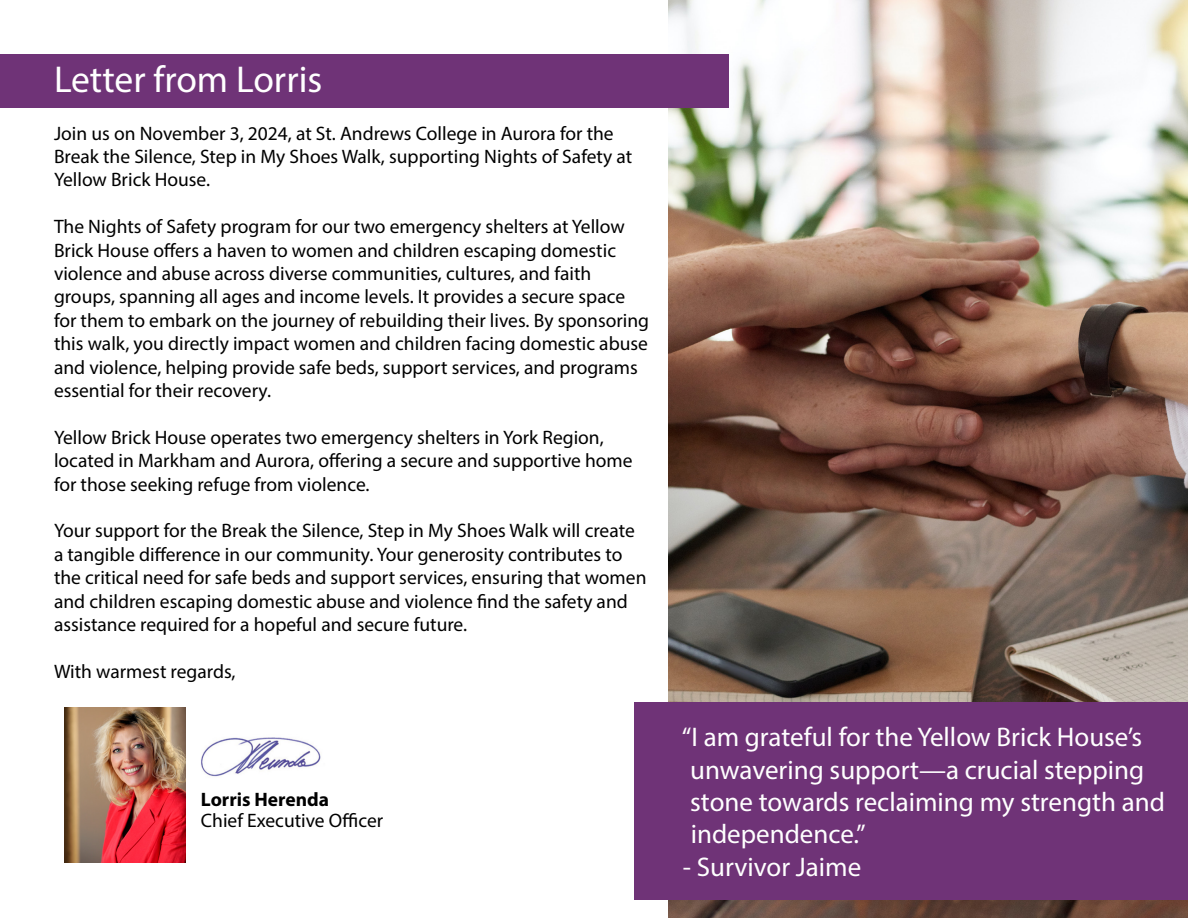
<style>
.page{position:relative;width:1188px;height:918px;background:#fff}
.page>*{position:absolute;margin:0;border:0;box-sizing:border-box;transform-origin:0 0}
.t1{font:37.5px "Myriad Pro";color:#fff}
.t2{font:27px/32.4px "Myriad Pro";color:#fff}
.t3{font:19.5px/23.4px "Myriad Pro";color:#000}
.t4{font:700 19.5px "Myriad Pro";color:#000}
</style>
<div class="page">
<img style="left:668px;top:0;width:520px;height:918px">
<div style="left:0;top:55px;width:729px;height:53px;background:#6f3377"></div>
<img style="left:201px;top:737px;width:120px;height:40px">
<img style="left:64px;top:708px;width:121px;height:155px">
<div style="left:634px;top:702px;width:554px;height:197px;background:#6f3377"></div>
<h1 class="t1" style="left:54px;top:56px;width:270px">Letter from Lorris</h1>
<p class="t3" style="left:54px;top:121px;width:580px">Join us on November 3, 2024, at St. Andrews College in Aurora for the<br>Break the Silence, Step in My Shoes Walk, supporting Nights of Safety at<br>Yellow Brick House.</p>
<p class="t3" style="left:54px;top:215px;width:597px">The Nights of Safety program for our two emergency shelters at Yellow Brick House offers a haven to women and children escaping domestic violence and abuse across diverse communities, cultures, and faith groups, spanning all ages and income levels. It provides a secure space for them to embark on the journey of rebuilding their lives. By sponsoring this walk, you directly impact women and children facing domestic abuse and violence, helping provide safe beds, support services, and programs essential for their recovery.</p>
<p class="t3" style="left:54px;top:425px;width:580px">Yellow Brick House operates two emergency shelters in York Region, located in Markham and Aurora, offering a secure and supportive home for those seeking refuge from violence.</p>
<p class="t3" style="left:54px;top:519px;width:594px">Your support for the Break the Silence, Step in My Shoes Walk will create a tangible difference in our community. Your generosity contributes to the critical need for safe beds and support services, ensuring that women and children escaping domestic abuse and violence find the safety and assistance required for a hopeful and secure future.</p>
<p class="t3" style="left:54px;top:659px;width:183px">With warmest regards,</p>
<p class="t4" style="left:201px;top:786px;width:130px">Lorris Herenda</p>
<p class="t3" style="left:201px;top:808px;width:184px">Chief Executive Officer</p>
<h2 class="t2" style="left:690px;top:721px;width:476px;text-indent:-8px">“I am grateful for the Yellow Brick House’s unwavering support—a crucial stepping stone towards reclaiming my strength and independence.”</h2>
<h2 class="t2" style="left:683px;top:850px;width:180px">- Survivor Jaime</h2>
</div>
